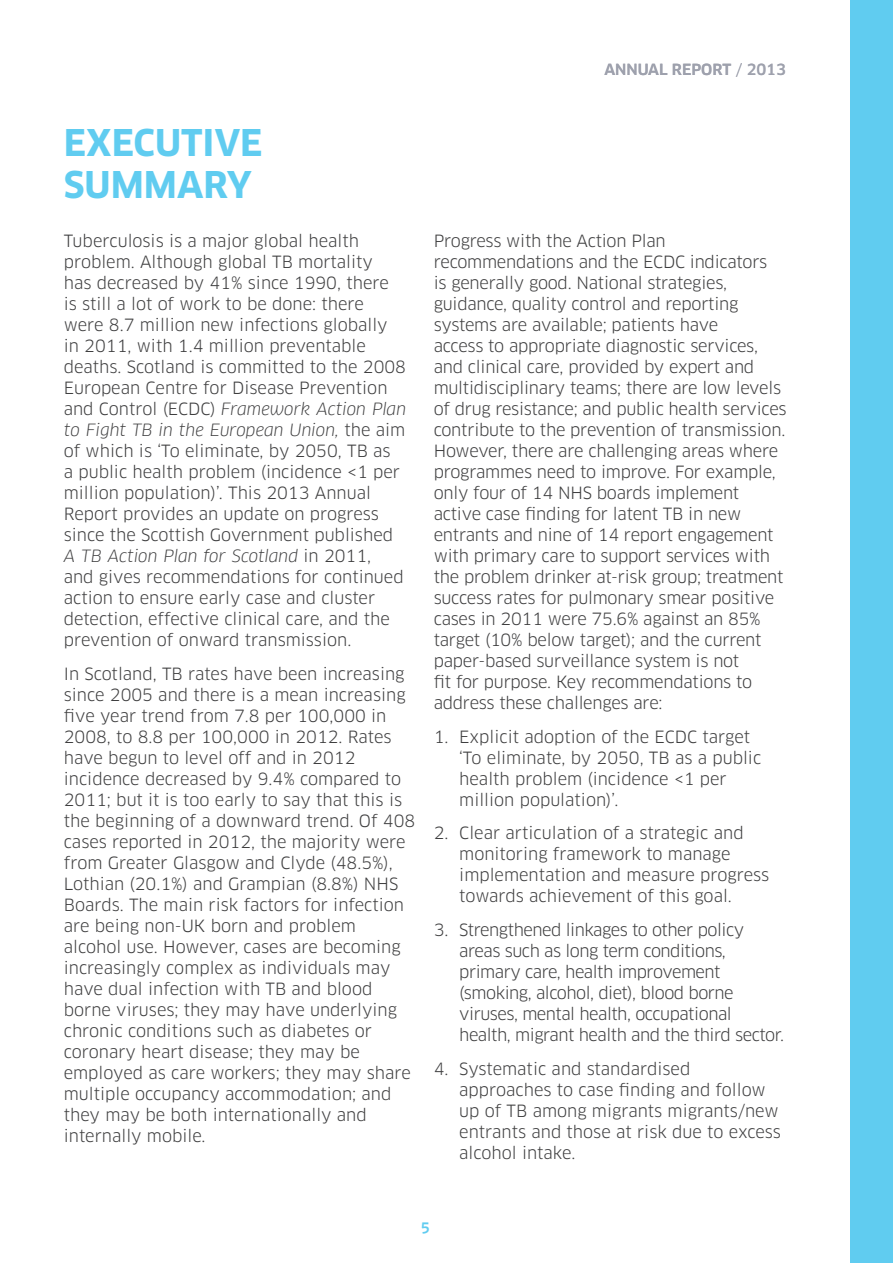
<style>
.page{position:relative;width:893px;height:1263px;background:#fff}
.page>*{position:absolute;margin:0;border:0;box-sizing:border-box;transform-origin:0 0}
.t1{font:700 36px "Clan";color:#60ccf0}
.BODY_TEXT_NEW{font:16.5px/21px "Clan";letter-spacing:-.005em;color:#3e3e3f}
.Single_Numbered_List{font:16.5px/21px "Clan";color:#3e3e3f}
.Single_Numbered_List-2{font:16.5px/21px "Clan";letter-spacing:-.03em;color:#3e3e3f}
.t2{font:500 15px "Clan";color:#9ea1ad}
.t3{font:500 15px "Clan OSF";color:#60ccf0}
.s1{font-weight:400}
.s2{font-family:"Clan LF";font-style:italic}
</style>
<div class="page">
<div style="left:850px;top:0;width:43px;height:1263px;background:#60ccf0"></div>
<p class="t2" style="left:604px;top:60px;width:183px">ANNUAL REPORT <span class="s1">/ 2013</span></p>
<p class="t1" style="left:64px;top:120px;width:200px">EXECUTIVE</p>
<p class="t1" style="left:64px;top:162px;width:190px">SUMMARY</p>
<p class="BODY_TEXT_NEW" style="left:64px;top:230px;width:344px">Tuberculosis is a major global health problem. Although global TB mortality<br>has decreased by 41% since 1990, there is still a lot of work to be done: there were 8.7 million new infections globally in 2011, with 1.4 million preventable deaths. Scotland is committed to the 2008<br>European Centre for Disease Prevention and Control (ECDC) <span class="s2">Framework Action Plan to Fight TB in the European Union,</span> the aim of which is ‘To eliminate, by 2050, TB as<br>a public health problem (incidence &lt;1 per million population)’. This 2013 Annual Report provides an update on progress since the Scottish Government published <span class="s2">A TB Action Plan for Scotland</span> in 2011,<br>and gives recommendations for continued action to ensure early case and cluster detection, effective clinical care, and the prevention of onward transmission.</p>
<p class="BODY_TEXT_NEW" style="left:64px;top:663px;width:353px">In Scotland, TB rates have been increasing since 2005 and there is a mean increasing five year trend from 7.8 per 100,000 in 2008, to 8.8 per 100,000 in 2012. Rates have begun to level off and in 2012 incidence decreased by 9.4% compared to 2011; but it is too early to say that this is the beginning of a downward trend. Of 408 cases reported in 2012, the majority were from Greater Glasgow and Clyde (48.5%), Lothian (20.1%) and Grampian (8.8%) NHS Boards. The main risk factors for infection are being non-UK born and problem alcohol use. However, cases are becoming increasingly complex as individuals may have dual infection with TB and blood borne viruses; they may have underlying chronic conditions such as diabetes or coronary heart disease; they may be employed as care workers; they may share multiple occupancy accommodation; and they may be both internationally and internally mobile.</p>
<p class="BODY_TEXT_NEW" style="left:434px;top:230px;width:354px">Progress with the Action Plan recommendations and the ECDC indicators<br>is generally good. National strategies, guidance, quality control and reporting systems are available; patients have<br>access to appropriate diagnostic services, and clinical care, provided by expert and multidisciplinary teams; there are low levels of drug resistance; and public health services contribute to the prevention of transmission.<br>However, there are challenging areas where programmes need to improve. For example, only four of 14 NHS boards implement active case finding for latent TB in new entrants and nine of 14 report engagement with primary care to support services with the problem drinker at-risk group; treatment success rates for pulmonary smear positive cases in 2011 were 75.6% against an 85% target (10% below target); and the current paper-based surveillance system is not<br>fit for purpose. Key recommendations to address these challenges are:</p>
<p class="Single_Numbered_List" style="left:459px;top:726px;width:303px;text-indent:-26px">1. Explicit adoption of the ECDC target ‘To eliminate, by 2050, TB as a public health problem (incidence &lt;1 per million population)’.</p>
<p class="Single_Numbered_List" style="left:459px;top:823px;width:311px;text-indent:-26px">2. Clear articulation of a strategic and monitoring framework to manage implementation and measure progress towards achievement of this goal.</p>
<p class="Single_Numbered_List-2" style="left:459px;top:920px;width:326px;text-indent:-26px">3. Strengthened linkages to other policy areas such as long term conditions, primary care, health improvement (smoking, alcohol, diet), blood borne viruses, mental health, occupational health, migrant health and the third sector.</p>
<p class="Single_Numbered_List" style="left:459px;top:1058px;width:323px;text-indent:-26px">4. Systematic and standardised approaches to case finding and follow up of TB among migrants migrants/new entrants and those at risk due to excess alcohol intake.</p>
<p class="t3" style="left:421px;top:1217px;width:10px">5</p>
</div>
